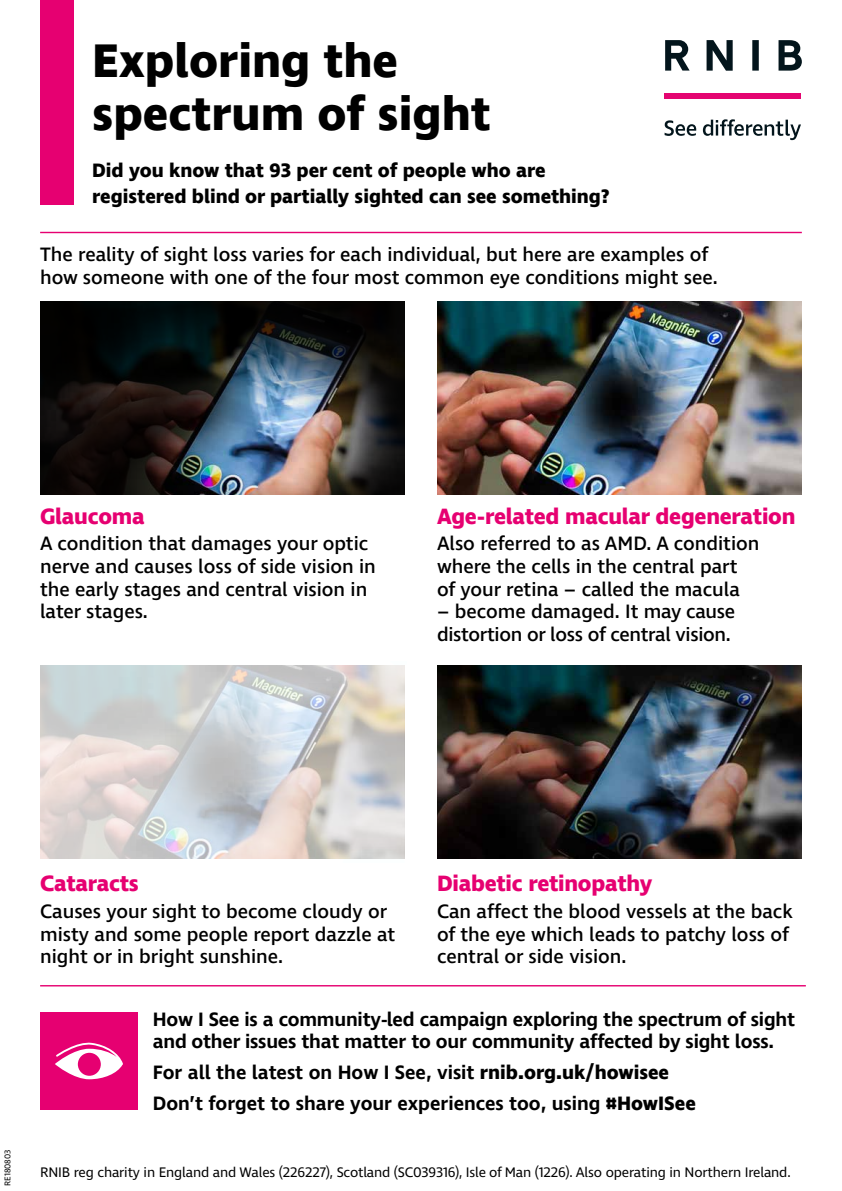
<style>
.page{position:relative;width:842px;height:1191px;background:#fff}
.page>*{position:absolute;margin:0;border:0;box-sizing:border-box;transform-origin:0 0}
.t1{font:700 48.1px/53.8px "Ingra";color:#000}
.t2{font:700 22.6px "Ingra";letter-spacing:-.01em;color:#e60071}
.t3{font:500 19.8px/22.6px "Ingra";color:#000}
.t4{font:600 19.8px/22.6px "Ingra";letter-spacing:-.01em;color:#000}
.t5{font:700 19.8px/25.5px "Ingra";color:#000}
.t6{font:14.1px "Ingra";letter-spacing:-.01em;color:#000}
.t7{font:8.5px "Ingra";color:#000}
.s1{font-weight:700}
</style>
<div class="page">
<hr style="left:40px;top:232px;width:762px;height:1px;background:#e60071">
<img style="left:437px;top:665px;width:365px;height:193px">
<img style="left:40px;top:302px;width:365px;height:192px">
<div style="left:665px;top:93px;width:136px;height:6px;background:#e40571"></div>
<svg style="left:665px;top:120px;width:31px;height:16px"></svg>
<svg style="left:703px;top:119px;width:98px;height:21px"></svg>
<svg style="left:665px;top:40px;width:94px;height:31px"></svg>
<svg style="left:778px;top:40px;width:24px;height:31px"></svg>
<div style="left:40px;top:0;width:34px;height:204px;background:#e60071"></div>
<div style="left:40px;top:1012px;width:98px;height:97px;background:#e60071"></div>
<svg style="left:55px;top:1042px;width:68px;height:37px"></svg>
<hr style="left:40px;top:985px;width:766px;height:1px;background:#e60071">
<img style="left:40px;top:665px;width:365px;height:194px">
<img style="left:437px;top:302px;width:365px;height:192px">
<h1 class="t1" style="left:92px;top:36px;width:400px">Exploring the spectrum of sight</h1>
<p class="t5" style="left:92px;top:158px;width:519px">Did you know that 93 per cent of people who are registered blind or partially sighted can see something?</p>
<p class="t3" style="left:40px;top:244px;width:679px">The reality of sight loss varies for each individual, but here are examples of how someone with one of the four most common eye conditions might see.</p>
<p class="t2" style="left:40px;top:502px;width:106px">Glaucoma</p>
<p class="t3" style="left:40px;top:533px;width:337px">A condition that damages your optic nerve and causes loss of side vision in the early stages and central vision in later stages.</p>
<p class="t2" style="left:437px;top:502px;width:360px">Age-related macular degeneration</p>
<p class="t3" style="left:437px;top:533px;width:324px">Also referred to as AMD. A condition where the cells in the central part of your retina – called the macula</p>
<p class="t3" style="left:437px;top:601px;width:300px">– become damaged. It may cause distortion or loss of central vision.</p>
<p class="t7" style="left:2px;top:1186px;width:38px;rotate:-90deg">RE180803</p>
<p class="t2" style="left:40px;top:869px;width:100px">Cataracts</p>
<p class="t3" style="left:40px;top:901px;width:357px">Causes your sight to become cloudy or misty and some people report dazzle at night or in bright sunshine.</p>
<p class="t2" style="left:437px;top:869px;width:217px">Diabetic retinopathy</p>
<p class="t3" style="left:437px;top:901px;width:357px">Can affect the blood vessels at the back of the eye which leads to patchy loss of central or side vision.</p>
<p class="t4" style="left:153px;top:1008px;width:644px">How I See is a community-led campaign exploring the spectrum of sight and other issues that matter to our community affected by sight loss.</p>
<p class="t4" style="left:153px;top:1058px;width:545px;line-height:30.6px">For all the latest on How I See, visit <span class="s1">rnib.org.uk/howisee<br></span>Don’t forget to share your experiences too, using <span class="s1">#HowISee</span></p>
<p class="t6" style="left:40px;top:1163px;width:752px">RNIB reg charity in England and Wales (226227), Scotland (SC039316), Isle of Man (1226). Also operating in Northern Ireland.</p>
</div>
